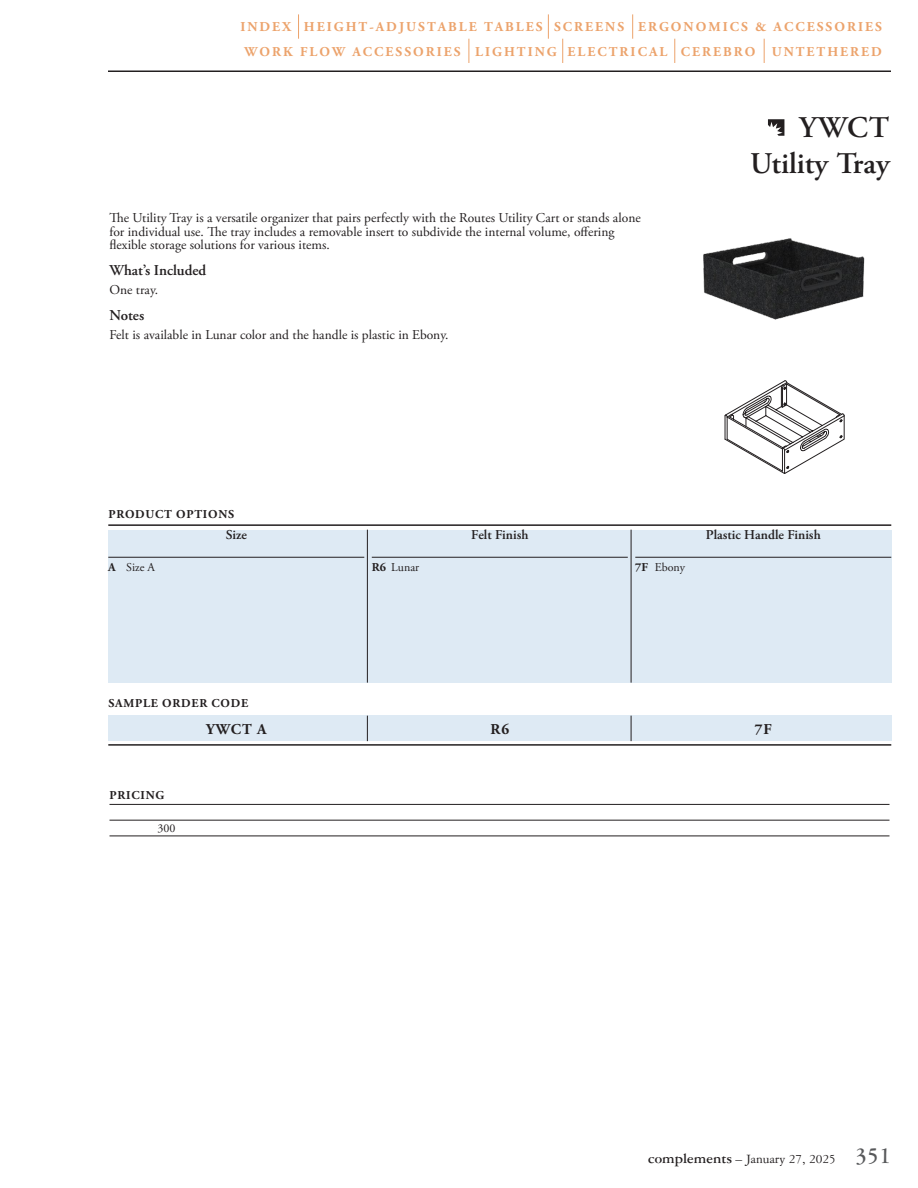
<style>
.page{position:relative;width:918px;height:1188px;background:#fff}
.page>*{position:absolute;margin:0;border:0;box-sizing:border-box;transform-origin:0 0}
.t1{font:600 30px/36px "Adobe Garamond Pro";letter-spacing:.005em;color:#231f20;text-align:right}
.t2{font:600 15px "Adobe Garamond Pro";color:#231f20}
.t3{font:700 15px "Adobe Garamond Pro";letter-spacing:.055em;color:#231f20}
.t4{font:13.5px/13.5px "Adobe Garamond Pro";color:#231f20}
.t5{font:700 13.5px/24.3px "Adobe Garamond Pro";letter-spacing:.15em;color:#eca36c}
.t6{font:600 13.5px "Adobe Garamond Pro";color:#231f20}
.t7{font:13.5px "Garamond Three";color:#231f20}
.t8{font:700 12px "Adobe Garamond Pro";letter-spacing:.065em;color:#231f20}
.t9{font:12px "Adobe Garamond Pro";color:#231f20}
.s1{font-weight:700}
.s2{font-weight:700;font-size:15px}
.s3{font-weight:700;font-size:24px;color:#58595b}
</style>
<div class="page">
<hr style="left:108px;top:70px;width:783px;height:2px;background:#231f20">
<svg style="left:764px;top:39px;width:1px;height:24px"></svg>
<svg style="left:548px;top:14px;width:1px;height:25px"></svg>
<svg style="left:298px;top:14px;width:1px;height:25px"></svg>
<svg style="left:469px;top:39px;width:1px;height:24px"></svg>
<svg style="left:632px;top:14px;width:1px;height:25px"></svg>
<svg style="left:674px;top:39px;width:1px;height:24px"></svg>
<svg style="left:562px;top:39px;width:1px;height:24px"></svg>
<img style="left:703px;top:238px;width:162px;height:82px">
<div style="left:108px;top:716px;width:783px;height:25px;background:#deeaf4"></div>
<div style="left:108px;top:530px;width:783px;height:153px;background:#deeaf4"></div>
<hr style="left:108px;top:557px;width:256px;height:1px;background:#231f20">
<hr style="left:372px;top:557px;width:256px;height:1px;background:#231f20">
<hr style="left:635px;top:557px;width:256px;height:1px;background:#231f20">
<hr style="left:108px;top:524px;width:783px;height:2px;background:#231f20">
<hr style="left:108px;top:744px;width:783px;height:2px;background:#231f20">
<svg style="left:367px;top:716px;width:1px;height:25px"></svg>
<svg style="left:631px;top:716px;width:1px;height:25px"></svg>
<hr style="left:367px;top:530px;width:1px;height:153px;background:#231f20">
<hr style="left:631px;top:530px;width:1px;height:153px;background:#231f20">
<hr style="left:110px;top:804px;width:780px;height:1px;background:#231f20">
<hr style="left:110px;top:820px;width:780px;height:1px;background:#231f20">
<hr style="left:110px;top:836px;width:780px;height:1px;background:#231f20">
<svg style="left:725px;top:380px;width:119px;height:94px"></svg>
<svg style="left:768px;top:119px;width:16px;height:17px"></svg>
<p class="t5" style="left:475px;top:15px;width:83px;text-indent:-235px">INDEX HEIGHT-ADJUSTABLE TABLES<br>LIGHTING</p>
<p class="t5" style="left:568px;top:15px;width:101px;text-indent:-14px">SCREENS<br>ELECTRICAL</p>
<p class="t5" style="left:681px;top:15px;width:203px;text-indent:-43px">ERGONOMICS &amp; ACCESSORIES<br>CEREBRO</p>
<p class="t5" style="left:245px;top:40px;width:218px">WORK FLOW ACCESSORIES</p>
<p class="t5" style="left:772px;top:40px;width:112px">UNTETHERED</p>
<p class="t4" style="left:110px;top:212px;width:533px">The Utility Tray is a versatile organizer that pairs perfectly with the Routes Utility Cart or stands alone for individual use. The tray includes a removable insert to subdivide the internal volume, offering flexible storage solutions for various items.</p>
<p class="t2" style="left:110px;top:261px;width:98px">What’s Included</p>
<p class="t4" style="left:110px;top:284px;width:50px">One tray.</p>
<p class="t2" style="left:110px;top:306px;width:36px">Notes</p>
<p class="t4" style="left:110px;top:329px;width:341px">Felt is available in Lunar color and the handle is plastic in Ebony.</p>
<h1 class="t1" style="left:750px;top:109px;width:141px">YWCT<br>Utility Tray</h1>
<p class="t8" style="left:108px;top:507px;width:127px">PRODUCT OPTIONS</p>
<p class="t9" style="left:108px;top:560px;width:48px"><span class="s1">A</span> Size A</p>
<p class="t6" style="left:226px;top:527px;width:23px">Size</p>
<p class="t8" style="left:108px;top:696px;width:141px">SAMPLE ORDER CODE</p>
<p class="t9" style="left:372px;top:560px;width:49px"><span class="s1">R6</span> Lunar</p>
<p class="t6" style="left:471px;top:527px;width:59px">Felt Finish</p>
<p class="t9" style="left:635px;top:560px;width:51px"><span class="s1">7F</span> Ebony</p>
<p class="t6" style="left:706px;top:527px;width:116px">Plastic Handle Finish</p>
<p class="t8" style="left:110px;top:788px;width:56px">PRICING</p>
<p class="t9" style="left:158px;top:821px;width:19px">300</p>
<p class="t3" style="left:206px;top:720px;width:62px">YWCT A</p>
<p class="t3" style="left:491px;top:720px;width:20px">R6</p>
<p class="t3" style="left:755px;top:720px;width:18px">7F</p>
<p class="t7" style="left:648px;top:1152px;width:244px"><span class="s2">complements</span> – January 27, 2025 <span class="s3">351</span></p>
</div>
